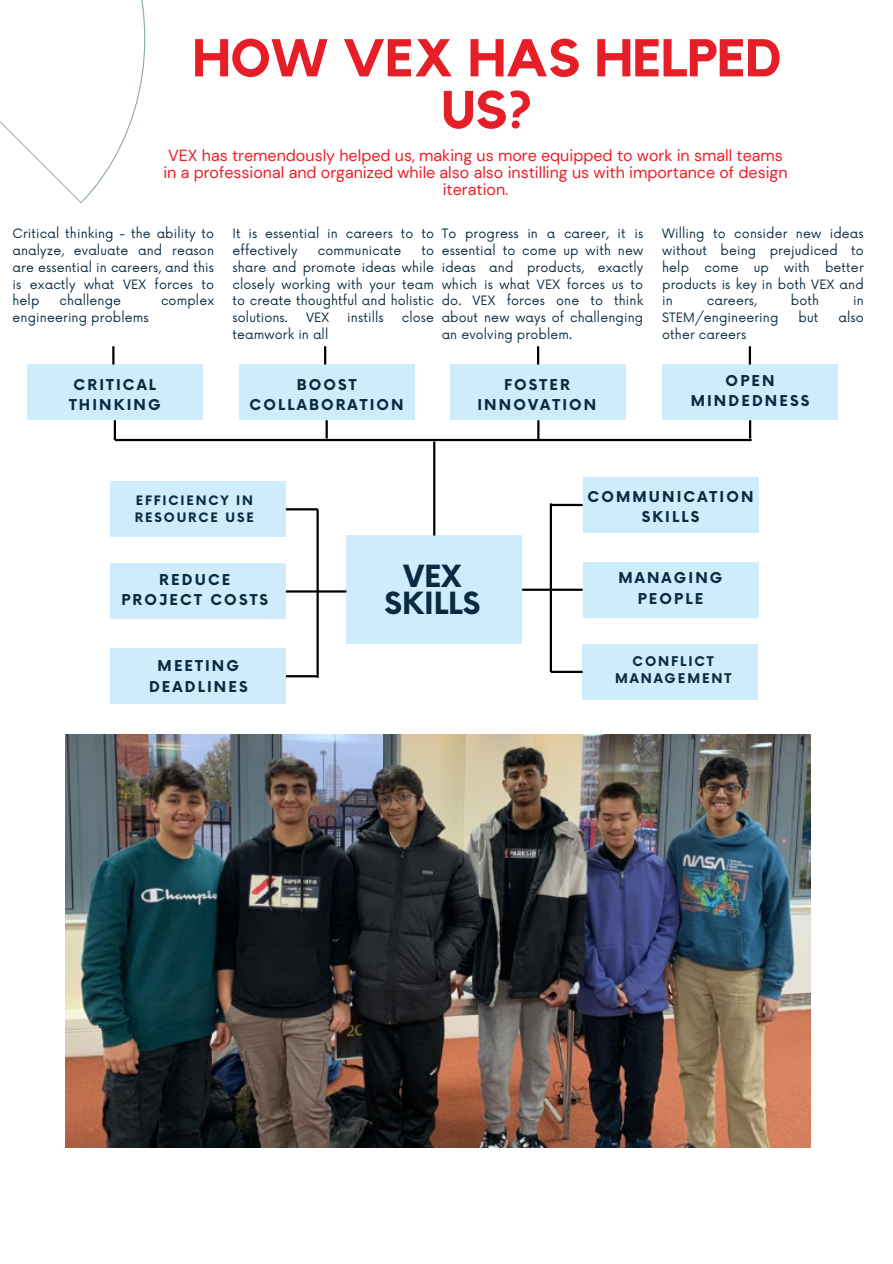
<style>
.page{position:relative;width:893px;height:1264px;background:#fff}
.page>*{position:absolute;margin:0;border:0;box-sizing:border-box;transform-origin:0 0}
.t1{font:700 52.5px/51.8px "Kollektif";color:#e61e28;text-align:center}
.t2{font:700 29.7px/27.2px "Now";color:#082b42;text-align:center}
.t3{font:16.05px/16.8px "DM Sans";color:#ee1e29;text-align:center}
.t4{font:700 14.55px/20.2px "Now";letter-spacing:.145em;color:#082b42;text-align:center}
.t5{font:700 13.05px/17.4px "Now";letter-spacing:.145em;color:#082b42;text-align:center}
.t6{font:700 12.75px/17px "Now";letter-spacing:.145em;color:#082b42}
.t7{font:12.6px/16.8px "Now";letter-spacing:.01em;color:#082b42;text-align:justify}
</style>
<div class="page">
<svg style="left:0;top:0;width:146px;height:203px"></svg>
<img style="left:65px;top:734px;width:745px;height:413px">
<div style="left:346px;top:535px;width:176px;height:109px;background:#cfecfd"></div>
<div style="left:582px;top:562px;width:176px;height:55px;background:#cfecfd"></div>
<div style="left:582px;top:644px;width:176px;height:55px;background:#cfecfd"></div>
<div style="left:582px;top:477px;width:176px;height:56px;background:#cfecfd"></div>
<hr style="left:522px;top:588px;width:60px;height:3px;background:#000">
<hr style="left:551px;top:670px;width:31px;height:3px;background:#000">
<hr style="left:551px;top:504px;width:31px;height:2px;background:#000">
<hr style="left:549px;top:503px;width:3px;height:169px;background:#000">
<div style="left:110px;top:563px;width:176px;height:56px;background:#cfecfd"></div>
<div style="left:110px;top:481px;width:176px;height:56px;background:#cfecfd"></div>
<div style="left:110px;top:648px;width:176px;height:56px;background:#cfecfd"></div>
<hr style="left:286px;top:590px;width:60px;height:2px;background:#000">
<hr style="left:286px;top:508px;width:31px;height:2px;background:#000">
<hr style="left:286px;top:675px;width:31px;height:2px;background:#000">
<hr style="left:316px;top:509px;width:3px;height:168px;background:#000">
<div style="left:239px;top:364px;width:175px;height:56px;background:#cfecfd"></div>
<div style="left:450px;top:364px;width:176px;height:56px;background:#cfecfd"></div>
<div style="left:27px;top:364px;width:176px;height:56px;background:#cfecfd"></div>
<div style="left:662px;top:364px;width:175px;height:56px;background:#cfecfd"></div>
<hr style="left:115px;top:439px;width:636px;height:2px;background:#000">
<hr style="left:433px;top:441px;width:2px;height:94px;background:#000">
<hr style="left:114px;top:420px;width:2px;height:20px;background:#000">
<hr style="left:325px;top:420px;width:3px;height:18px;background:#000">
<hr style="left:537px;top:420px;width:2px;height:20px;background:#000">
<svg style="left:749px;top:420px;width:2px;height:18px"></svg>
<svg style="left:324px;top:346px;width:2px;height:18px"></svg>
<svg style="left:112px;top:346px;width:2px;height:18px"></svg>
<hr style="left:748px;top:346px;width:3px;height:18px;background:#000">
<svg style="left:537px;top:346px;width:2px;height:18px"></svg>
<h4 class="t1" style="left:193px;top:34px;width:590px">HOW VEX HAS HELPED<br>US?</h4>
<p class="t3" style="left:163px;top:147px;width:625px">VEX has tremendously helped us, making us more equipped to work in small teams in a professional and organized while also also instilling us with importance of design iteration.</p>
<h3 class="t7" style="left:13px;top:226px;width:203px">Critical thinking - the ability to analyze, evaluate and reason are essential in careers, and this is exactly what VEX forces to help</h3>
<h3 class="t7" style="left:59px;top:293px;width:63px">challenge</h3>
<h3 class="t7" style="left:161px;top:293px;width:55px">complex</h3>
<h3 class="t7" style="left:13px;top:310px;width:138px">engineering problems</h3>
<h3 class="t7" style="left:232px;top:226px;width:203px">It is essential in careers to to effectively</h3>
<h3 class="t7" style="left:232px;top:243px;width:203px;text-indent:189px">to share and promote ideas while closely working with your team to create thoughtful and holistic solutions.</h3>
<h3 class="t7" style="left:318px;top:243px;width:85px">communicate</h3>
<h3 class="t7" style="left:306px;top:310px;width:25px">VEX</h3>
<h3 class="t7" style="left:347px;top:310px;width:38px">instills</h3>
<h3 class="t7" style="left:402px;top:310px;width:34px">close</h3>
<h3 class="t7" style="left:232px;top:327px;width:97px">teamwork in all</h3>
<h5 class="t7" style="left:441px;top:226px;width:203px">To progress in a career, it is essential to come up with new ideas and products, exactly which is what VEX forces us to do. VEX forces one to think about new ways of challenging an evolving problem.</h5>
<p class="t7" style="left:662px;top:226px;width:203px">Willing to consider new ideas without being prejudiced to help come up with better products is key in both VEX and in</p>
<p class="t7" style="left:706px;top:293px;width:52px">careers,</p>
<p class="t7" style="left:790px;top:293px;width:30px">both</p>
<p class="t7" style="left:853px;top:293px;width:12px">in</p>
<p class="t7" style="left:662px;top:310px;width:118px">STEM/engineering</p>
<p class="t7" style="left:798px;top:310px;width:21px">but</p>
<p class="t7" style="left:838px;top:310px;width:27px">also</p>
<p class="t7" style="left:662px;top:327px;width:85px">other careers</p>
<p class="t4" style="left:69px;top:375px;width:93px">CRITICAL<br>THINKING</p>
<p class="t4" style="left:250px;top:375px;width:155px">BOOST<br>COLLABORATION</p>
<h3 class="t4" style="left:477px;top:375px;width:120px">FOSTER<br>INNOVATION</h3>
<h3 class="t4" style="left:690px;top:371px;width:120px">OPEN<br>MINDEDNESS</h3>
<h3 class="t6" style="left:135px;top:492px;width:120px">EFFICIENCY IN<br>RESOURCE USE</h3>
<h3 class="t4" style="left:587px;top:488px;width:167px">COMMUNICATION<br>SKILLS</h3>
<h3 class="t4" style="left:121px;top:570px;width:148px">REDUCE<br>PROJECT COSTS</h3>
<p class="t2" style="left:384px;top:564px;width:97px">VEX<br>SKILLS</p>
<h3 class="t4" style="left:618px;top:569px;width:106px">MANAGING<br>PEOPLE</h3>
<h5 class="t4" style="left:149px;top:657px;width:100px">MEETING<br>DEADLINES</h5>
<h2 class="t5" style="left:615px;top:653px;width:118px">CONFLICT<br>MANAGEMENT</h2>
</div>
